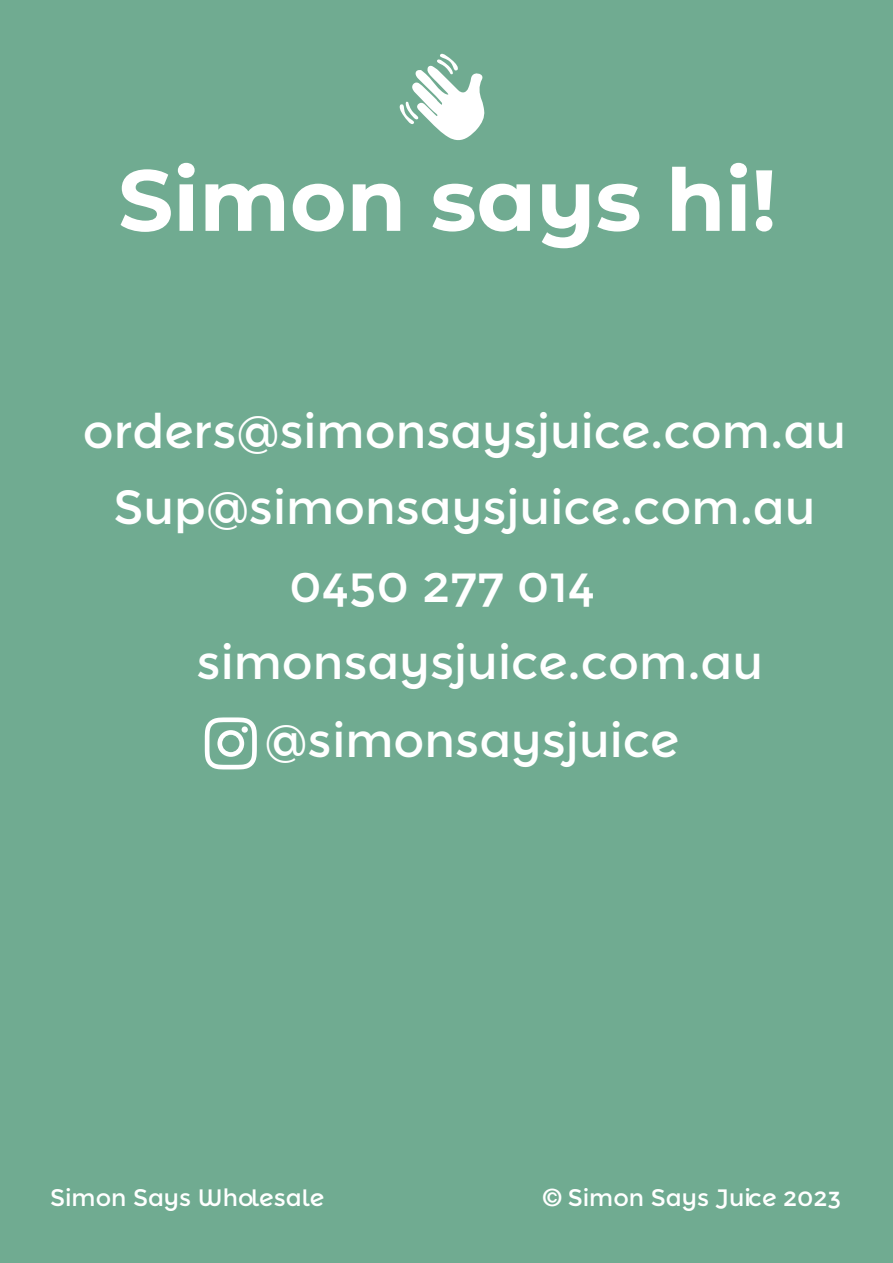
<style>
.page{position:relative;width:893px;height:1263px;background:#70ab91}
.page>*{position:absolute;margin:0;border:0;box-sizing:border-box;transform-origin:0 0}
.t1{font:700 86.4px "Montserrat Alternates";color:#fff}
.t2{font:47.55px "Montserrat Alternates";color:#fff}
.t3{font:23.7px "Montserrat Alternates";color:#fff}
.s1{font-family:"Helvetica Neue";font-weight:700}
</style>
<div class="page">
<svg style="left:400px;top:53px;width:85px;height:88px"></svg>
<svg style="left:205px;top:717px;width:52px;height:52px"></svg>
<div style="left:242px;top:726px;width:6px;height:7px;background:#fff;border-radius:50%"></div>
<h1 class="t1" style="left:118px;top:138px;width:660px">Simon says hi!</h1>
<p class="t2" style="left:83px;top:404px;width:765px">orders@simonsaysjuice.com.au</p>
<p class="t2" style="left:113px;top:480px;width:704px">Sup@simonsaysjuice.com.au</p>
<p class="t2" style="left:289px;top:557px;width:307px">0450 277 014</p>
<p class="t2" style="left:197px;top:635px;width:568px">simonsaysjuice.com.au</p>
<p class="t2" style="left:264px;top:713px;width:416px">@simonsaysjuice</p>
<p class="t3" style="left:50px;top:1183px;width:276px">Simon Says Wholesale</p>
<p class="t3" style="left:543px;top:1183px;width:300px"><span class="s1">©</span> Simon Says Juice 2023</p>
</div>
